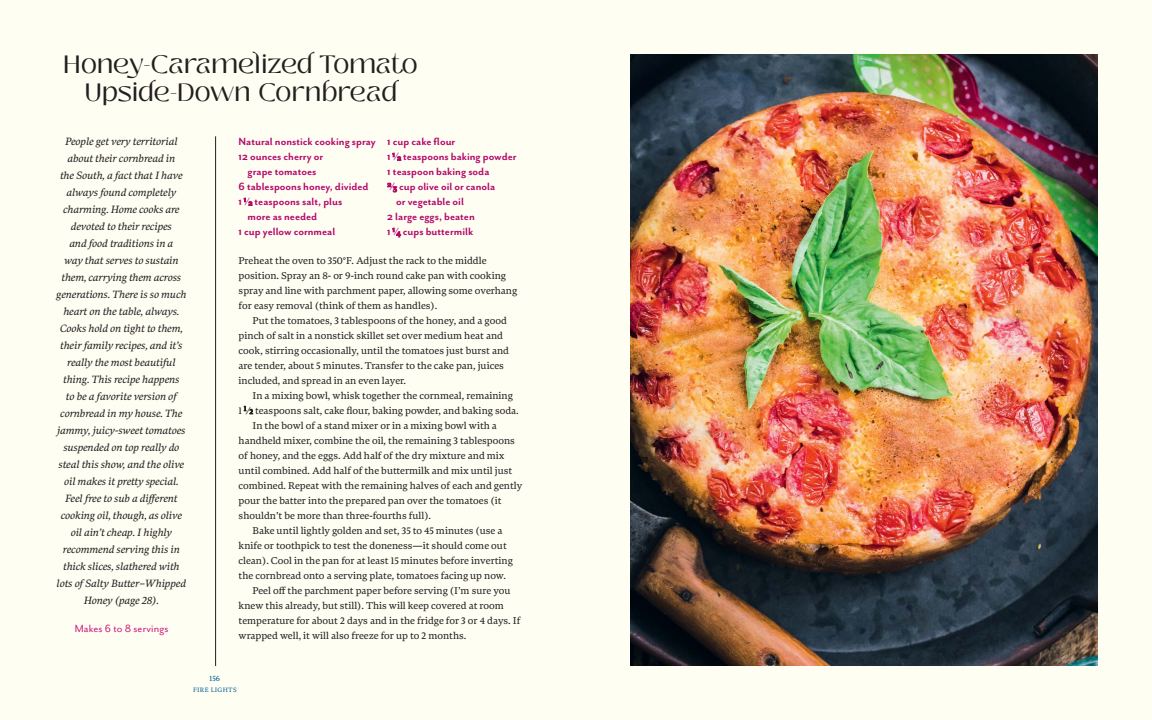
<style>
.page{position:relative;width:1152px;height:720px;background:#fffef2}
.page>*{position:absolute;margin:0;border:0;box-sizing:border-box;transform-origin:0 0}
.t1{font:25px/28px "Zolina";letter-spacing:.035em;color:#231f20;text-align:center}
.t2{font:700 12px "Mr Eaves San OT";color:#b20a6b}
.t3{font:12px "Mr Eaves San OT";letter-spacing:.01em;color:#d0157d}
.t4{font:italic 11px/17px "Bennet Text Two";color:#231f20;text-align:center}
.t5{font:10.2px/15px "Bennet Text Two";color:#231f20}
.t6{font:8px "Bennet Text Two";color:#005d92}
.t7{font:6.5px "Bennet Text Two";letter-spacing:.05em;color:#005d92}
.s1{font-size:8.4px}
.s2{font-size:7.2px}
</style>
<div class="page">
<hr style="left:215px;top:136px;width:1px;height:530px;background:#231f20">
<img style="left:630px;top:54px;width:468px;height:612px">
<h1 class="t1" style="left:64px;top:51px;width:354px">Honey-Caramelized Tomato<br>Upside-Down Cornbread</h1>
<p class="t4" style="left:57px;top:133px;width:131px">People get very territorial about their cornbread in<br>the South, a fact that I have always found completely charming. Home cooks are devoted to their recipes<br>and food traditions in a<br>way that serves to sustain them, carrying them across generations. There is so much heart on the table, always.<br>Cooks hold on tight to them, their family recipes, and it’s really the most beautiful thing. This recipe happens<br>to be a favorite version of cornbread in my house. The jammy, juicy-sweet tomatoes suspended on top really do steal this show, and the olive oil makes it pretty special.<br>Feel free to sub a different cooking oil, though, as olive oil ain’t cheap. I highly recommend serving this in thick slices, slathered with lots of Salty Butter–Whipped<br>Honey (page 28).</p>
<p class="t3" style="left:75px;top:622px;width:95px">Makes 6 to 8 servings</p>
<p class="t2" style="left:387px;top:135px;width:70px">1 cup cake flour</p>
<p class="t2" style="left:387px;top:150px;width:131px">1 <sup>1</sup>⁄<span class="s1">2</span> teaspoons baking powder</p>
<p class="t2" style="left:387px;top:165px;width:104px">1 teaspoon baking soda</p>
<p class="t2" style="left:387px;top:180px;width:110px"><sup>2</sup>⁄<span class="s1">3</span> cup olive oil or canola</p>
<p class="t2" style="left:396px;top:195px;width:69px">or vegetable oil</p>
<p class="t2" style="left:387px;top:210px;width:89px">2 large eggs, beaten</p>
<p class="t2" style="left:387px;top:225px;width:87px">1 <sup>1</sup>⁄<span class="s1">4</span> cups buttermilk</p>
<p class="t5" style="left:239px;top:253px;width:280px">Preheat the oven to 350°F. Adjust the rack to the middle position. Spray an 8- or 9-inch round cake pan with cooking spray and line with parchment paper, allowing some overhang for easy removal (think of them as handles).</p>
<p class="t5" style="left:239px;top:313px;width:272px;text-indent:14px">Put the tomatoes, 3 tablespoons of the honey, and a good pinch of salt in a nonstick skillet set over medium heat and cook, stirring occasionally, until the tomatoes just burst and are tender, about 5 minutes. Transfer to the cake pan, juices included, and spread in an even layer.</p>
<p class="t5" style="left:253px;top:388px;width:262px">In a mixing bowl, whisk together the cornmeal, remaining</p>
<p class="t5" style="left:239px;top:403px;width:282px">1 <sup>1</sup>⁄<span class="s2">2</span> teaspoons salt, cake flour, baking powder, and baking soda.</p>
<p class="t5" style="left:253px;top:418px;width:246px">In the bowl of a stand mixer or in a mixing bowl with a</p>
<p class="t5" style="left:239px;top:433px;width:278px">handheld mixer, combine the oil, the remaining 3 tablespoons</p>
<p class="t5" style="left:239px;top:448px;width:267px">of honey, and the eggs. Add half of the dry mixture and mix</p>
<p class="t5" style="left:239px;top:463px;width:275px">until combined. Add half of the buttermilk and mix until just</p>
<p class="t5" style="left:239px;top:478px;width:285px">combined. Repeat with the remaining halves of each and gently</p>
<p class="t5" style="left:239px;top:493px;width:264px">pour the batter into the prepared pan over the tomatoes (it</p>
<p class="t5" style="left:239px;top:508px;width:194px">shouldn’t be more than three-fourths full).</p>
<p class="t5" style="left:253px;top:523px;width:251px">Bake until lightly golden and set, 35 to 45 minutes (use a</p>
<p class="t5" style="left:239px;top:538px;width:270px">knife or toothpick to test the doneness—it should come out</p>
<p class="t5" style="left:239px;top:553px;width:276px">clean). Cool in the pan for at least 15 minutes before inverting</p>
<p class="t5" style="left:239px;top:568px;width:269px">the cornbread onto a serving plate, tomatoes facing up now.</p>
<p class="t5" style="left:253px;top:583px;width:259px">Peel off the parchment paper before serving (I’m sure you</p>
<p class="t5" style="left:239px;top:598px;width:267px">knew this already, but still). This will keep covered at room</p>
<p class="t5" style="left:239px;top:613px;width:283px">temperature for about 2 days and in the fridge for 3 or 4 days. If</p>
<p class="t5" style="left:239px;top:628px;width:229px">wrapped well, it will also freeze for up to 2 months.</p>
<p class="t2" style="left:239px;top:135px;width:139px">Natural nonstick cooking spray</p>
<p class="t2" style="left:239px;top:150px;width:86px">12 ounces cherry or</p>
<p class="t2" style="left:248px;top:165px;width:70px">grape tomatoes</p>
<p class="t2" style="left:239px;top:180px;width:132px">6 tablespoons honey, divided</p>
<p class="t2" style="left:239px;top:195px;width:105px">1 <sup>1</sup>⁄<span class="s1">2</span> teaspoons salt, plus</p>
<p class="t2" style="left:248px;top:210px;width:71px">more as needed</p>
<p class="t2" style="left:239px;top:225px;width:98px">1 cup yellow cornmeal</p>
<p class="t6" style="left:210px;top:673px;width:12px">156</p>
<p class="t7" style="left:193px;top:686px;width:45px">FIRE LIGHTS</p>
</div>
